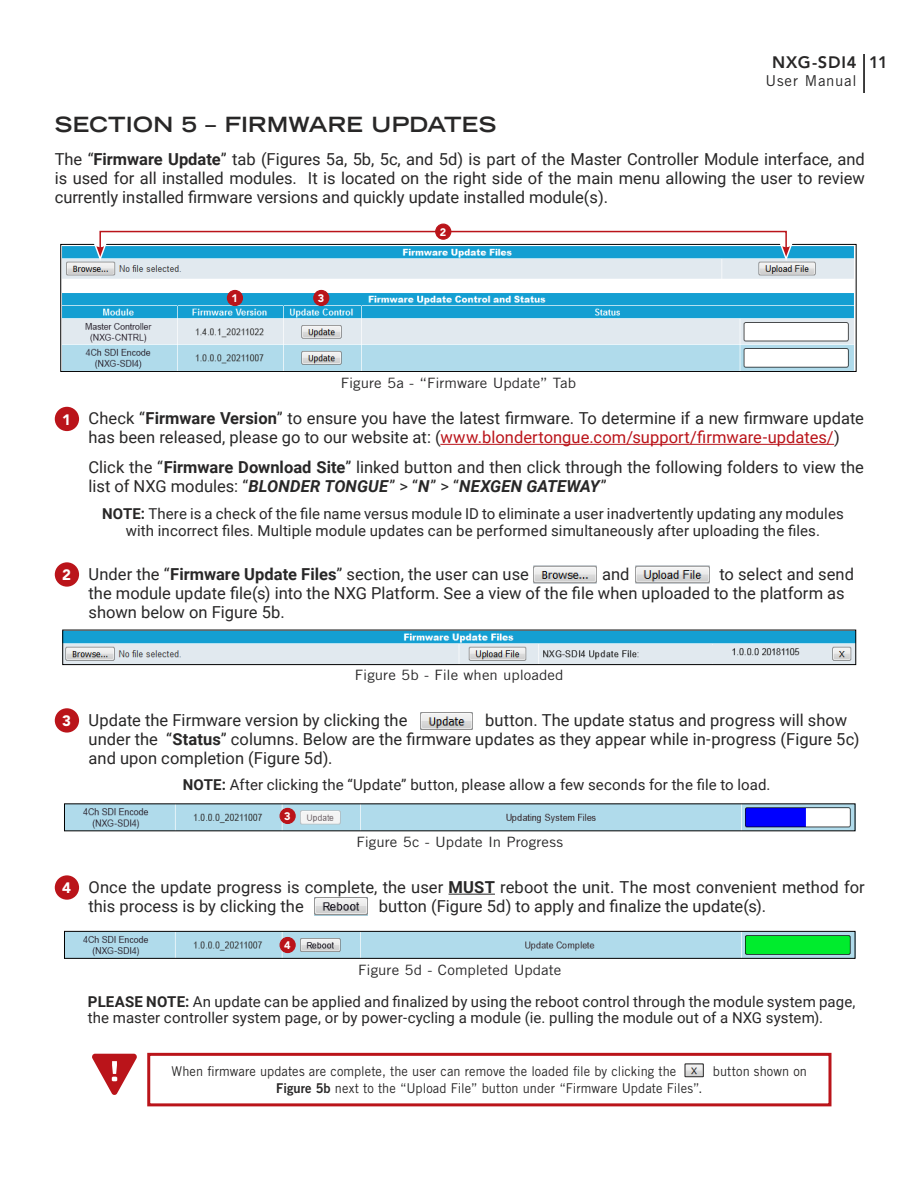
<style>
.page{position:relative;width:918px;height:1188px;background:#fff}
.page>*{position:absolute;margin:0;border:0;box-sizing:border-box;transform-origin:0 0}
.Section_Title{font:700 expanded 21px "Trade Gothic LT Std";letter-spacing:.01em;color:#282727}
.User-Interface_-_Num{font:16.5px/19.2px "Roboto";color:#282727}
.Body{font:16.5px/19.2px "Roboto";color:#282727;text-align:justify}
.t1{font:800 16.5px "Avenir LT Pro";letter-spacing:.045em;color:#282727}
.User-Interface_-_Num-2{font:15px/16.5px "Roboto";letter-spacing:.005em;color:#282727;text-align:center}
.t2{font:15px "Trade Gothic LT Pro";letter-spacing:.045em;color:#282727}
.Numbered_Steps__GUI{font:900 15px "Avenir LT Pro";color:#fff}
.Image_Captions{font:14.25px "Trade Gothic LT Pro";color:#292829;scale:1.05 1}
.Warning_Box{font:13.5px "Trade Gothic LT Pro";letter-spacing:.005em;color:#282727;scale:.95 1}
.Numbering_-_Single{font:900 10.8px "Avenir LT Pro";color:#fff}
.s1{font-weight:700}
.s2{color:#ba141a}
.s3{font-weight:700;font-style:italic}
.s4{font-family:"Trade Gothic LT Pro Bd 2"}
</style>
<div class="page">
<hr style="left:863px;top:54px;width:2px;height:39px;background:#000">
<hr style="left:440px;top:444px;width:394px;height:1px;background:#ba141a">
<div style="left:55px;top:407px;width:24px;height:24px;background:#ba141a;border-radius:50%"></div>
<img style="left:64px;top:632px;width:790px;height:31px">
<div style="left:62px;top:630px;width:794px;height:35px;border:1px solid #000"></div>
<img style="left:533px;top:566px;width:64px;height:17px">
<img style="left:636px;top:566px;width:74px;height:17px">
<div style="left:55px;top:562px;width:24px;height:25px;background:#ba141a;border-radius:50%"></div>
<img style="left:420px;top:712px;width:52px;height:18px">
<div style="left:55px;top:708px;width:24px;height:25px;background:#ba141a;border-radius:50%"></div>
<img style="left:66px;top:805px;width:787px;height:24px">
<div style="left:280px;top:808px;width:15px;height:15px;background:#ba141a;border-radius:50%"></div>
<div style="left:280px;top:808px;width:16px;height:16px;border:1px solid #ba141a;border-radius:50%"></div>
<hr style="left:449px;top:894px;width:46px;height:1px;background:#282727">
<img style="left:314px;top:897px;width:54px;height:18px">
<div style="left:55px;top:875px;width:24px;height:25px;background:#ba141a;border-radius:50%"></div>
<img style="left:66px;top:933px;width:787px;height:24px">
<div style="left:64px;top:931px;width:791px;height:28px;border:1px solid #000"></div>
<div style="left:280px;top:937px;width:15px;height:16px;background:#ba141a;border-radius:50%"></div>
<div style="left:280px;top:937px;width:16px;height:16px;border:1px solid #ba141a;border-radius:50%"></div>
<img style="left:62px;top:246px;width:792px;height:98px">
<div style="left:60px;top:244px;width:797px;height:128px;border:1px solid #000"></div>
<img style="left:62px;top:344px;width:792px;height:26px">
<div style="left:227px;top:290px;width:15px;height:16px;background:#ba141a;border-radius:50%"></div>
<div style="left:227px;top:290px;width:16px;height:16px;border:1px solid #ba141a;border-radius:50%"></div>
<div style="left:314px;top:290px;width:15px;height:16px;background:#ba141a;border-radius:50%"></div>
<div style="left:313px;top:290px;width:16px;height:16px;border:1px solid #ba141a;border-radius:50%"></div>
<div style="left:98px;top:238px;width:690px;height:13px;border:4px solid #fff"></div>
<div style="left:99px;top:231px;width:688px;height:18px;border:2px solid #ba141a"></div>
<svg style="left:779px;top:242px;width:14px;height:19px"></svg>
<svg style="left:93px;top:242px;width:14px;height:19px"></svg>
<div style="left:436px;top:224px;width:15px;height:15px;background:#ba141a;border-radius:50%"></div>
<div style="left:435px;top:224px;width:16px;height:16px;border:1px solid #ba141a;border-radius:50%"></div>
<svg style="left:147px;top:1052px;width:685px;height:55px"></svg>
<svg style="left:92px;top:1053px;width:45px;height:42px"></svg>
<img style="left:687px;top:1066px;width:15px;height:9px">
<div style="left:685px;top:1064px;width:19px;height:13px;border:1px solid #282727"></div>
<p class="t1" style="left:772px;top:52px;width:117px">NXG-SDI4 11</p>
<p class="t2" style="left:765px;top:72px;width:93px">User Manual</p>
<p class="Section_Title" style="left:55px;top:111px;width:443px">SECTION 5 – FIRMWARE UPDATES</p>
<p class="Body" style="left:55px;top:148px;width:812px">The “<span class="s1">Firmware Update</span>” tab (Figures 5a, 5b, 5c, and 5d) is part of the Master Controller Module interface, and is used for all installed modules. It is located on the right side of the main menu allowing the user to review currently installed firmware versions and quickly update installed module(s).</p>
<p class="Numbering_-_Single" style="left:232px;top:292px;width:8px">1</p>
<p class="Numbering_-_Single" style="left:318px;top:292px;width:8px">3</p>
<p class="Numbering_-_Single" style="left:440px;top:225px;width:8px">2</p>
<p class="Numbered_Steps__GUI" style="left:62px;top:410px;width:10px">1</p>
<p class="Numbered_Steps__GUI" style="left:62px;top:566px;width:10px">2</p>
<p class="Image_Captions" style="left:341px;top:374px;width:226px">Figure 5a - “Firmware Update” Tab</p>
<p class="User-Interface_-_Num" style="left:89px;top:408px;width:777px">Check “<span class="s1">Firmware Version</span>” to ensure you have the latest firmware. To determine if a new firmware update has been released, please go to our website at: (<span class="s2">www.blondertongue.com/support/firmware-updates/</span>)</p>
<p class="User-Interface_-_Num" style="left:89px;top:457px;width:777px">Click the “<span class="s1">Firmware Download Site</span>” linked button and then click through the following folders to view the list of NXG modules: “<span class="s3">BLONDER TONGUE</span>” &gt; “<span class="s3">N</span>” &gt; “<span class="s3">NEXGEN GATEWAY</span>”</p>
<p class="User-Interface_-_Num-2" style="left:102px;top:505px;width:743px"><span class="s1">NOTE:</span> There is a check of the file name versus module ID to eliminate a user inadvertently updating any modules with incorrect files. Multiple module updates can be performed simultaneously after uploading the files.</p>
<p class="User-Interface_-_Num" style="left:89px;top:564px;width:442px">Under the “<span class="s1">Firmware Update Files</span>” section, the user can use</p>
<p class="User-Interface_-_Num" style="left:602px;top:564px;width:29px">and</p>
<p class="User-Interface_-_Num" style="left:89px;top:564px;width:767px;text-indent:631px">to select and send the module update file(s) into the NXG Platform. See a view of the file when uploaded to the platform as shown below on Figure 5b.</p>
<p class="Numbered_Steps__GUI" style="left:62px;top:712px;width:10px">3</p>
<p class="Numbered_Steps__GUI" style="left:62px;top:879px;width:10px">4</p>
<p class="Image_Captions" style="left:355px;top:667px;width:200px">Figure 5b - File when uploaded</p>
<p class="User-Interface_-_Num" style="left:89px;top:710px;width:772px;text-indent:397px">button. The update status and progress will show under the “<span class="s1">Status</span>” columns. Below are the firmware updates as they appear while in-progress (Figure 5c) and upon completion (Figure 5d).</p>
<p class="User-Interface_-_Num-2" style="left:183px;top:776px;width:589px"><span class="s1">NOTE:</span> After clicking the “Update” button, please allow a few seconds for the file to load.</p>
<p class="User-Interface_-_Num" style="left:89px;top:710px;width:320px">Update the Firmware version by clicking the</p>
<p class="Numbering_-_Single" style="left:284px;top:810px;width:8px">3</p>
<p class="Image_Captions" style="left:356px;top:834px;width:198px">Figure 5c - Update In Progress</p>
<p class="User-Interface_-_Num" style="left:89px;top:877px;width:778px">Once the update progress is complete, the user <span class="s1">MUST</span> reboot the unit. The most convenient method for this process is by clicking the</p>
<p class="User-Interface_-_Num" style="left:379px;top:896px;width:389px">button (Figure 5d) to apply and finalize the update(s).</p>
<p class="Numbering_-_Single" style="left:284px;top:939px;width:8px">4</p>
<p class="Image_Captions" style="left:358px;top:961px;width:195px">Figure 5d - Completed Update</p>
<p class="User-Interface_-_Num-2" style="left:88px;top:993px;width:769px;text-align:left"><span class="s1">PLEASE NOTE:</span> An update can be applied and finalized by using the reboot control through the module system page, the master controller system page, or by power-cycling a module (ie. pulling the module out of a NXG system).</p>
<p class="Warning_Box" style="left:172px;top:1063px;width:533px">When firmware updates are complete, the user can remove the loaded file by clicking the</p>
<p class="Warning_Box" style="left:713px;top:1063px;width:101px">button shown on</p>
<p class="Warning_Box" style="left:276px;top:1080px;width:450px"><span class="s4">Figure 5b</span> next to the “Upload File” button under “Firmware Update Files”.</p>
</div>
